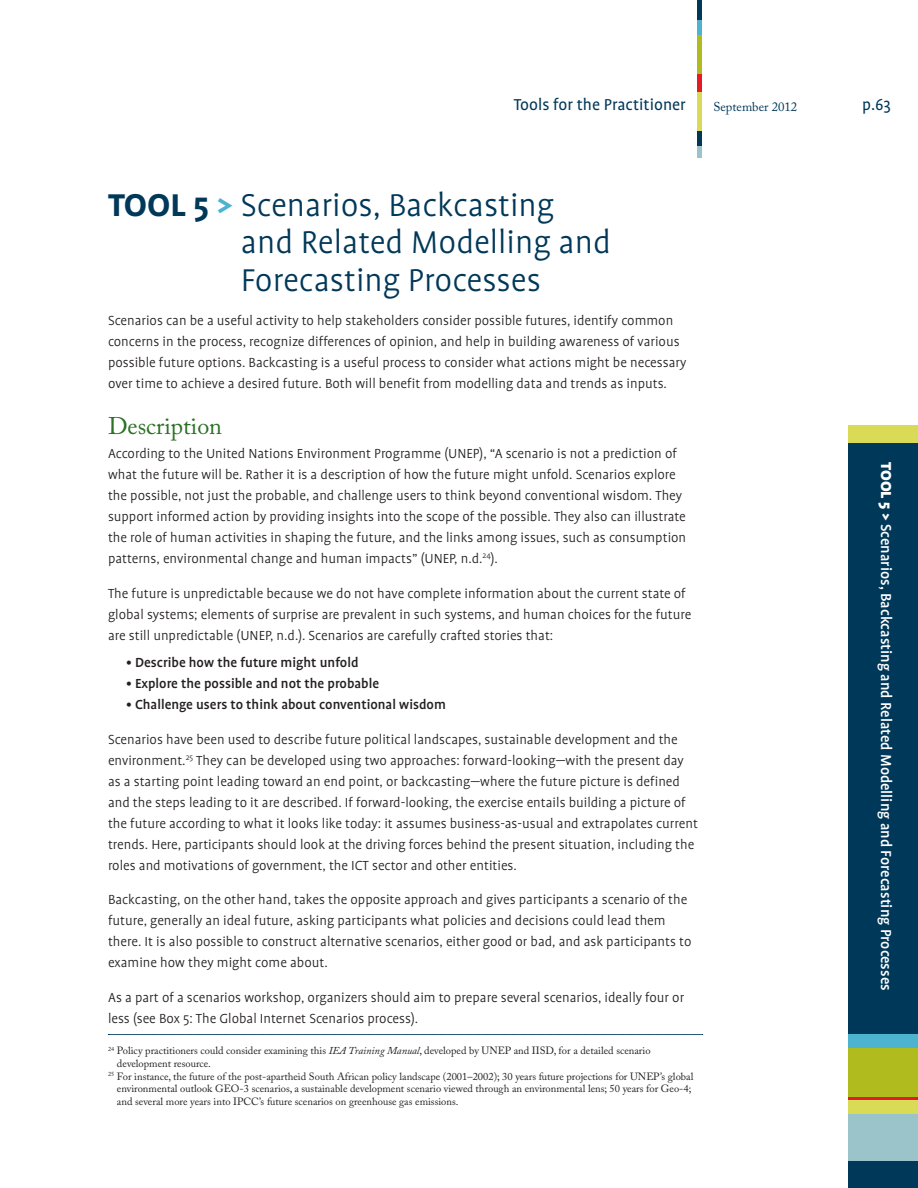
<style>
.page{position:relative;width:918px;height:1188px;background:#fff}
.page>*{position:absolute;margin:0;border:0;box-sizing:border-box;transform-origin:0 0}
.Tool_Heading{font:300 36px/37.5px "Profile";color:#003859}
.Heading_1{font:24px "Adobe Caslon Pro";color:#2b7025}
.t1{font:18px "Profile";color:#003859}
.t2{font:500 16.5px "Profile";color:#fff}
.Body_copy{font:300 15px/21px "Profile";color:#231f20}
.Body_copy_b4_bullets{font:300 15px/21px "Profile";color:#231f20}
.Bullets-ToolSection{font:500 15px "Profile";color:#231f20}
.Bullets-last-ToolSec{font:500 15px "Profile";color:#231f20}
.t3{font:12.75px "Adobe Caslon Pro";color:#003859}
.Footnote{font:10.5px/12.8px "Adobe Caslon Pro";color:#231f20}
.Footnote_w_rule{font:10.5px/12.8px "Adobe Caslon Pro";color:#231f20}
.s1{font-weight:700}
.s2{font-weight:700;color:#4db3cf}
.s3{font-style:italic}
.s4{font-weight:900}
</style>
<div class="page">
<hr style="left:698px;top:129px;width:4px;height:29px;background:#9bc4ca">
<hr style="left:698px;top:0;width:4px;height:146px;background:#003859">
<hr style="left:698px;top:20px;width:4px;height:29px;background:#4db3cf">
<hr style="left:698px;top:35px;width:4px;height:42px;background:#b0bb1d">
<hr style="left:698px;top:74px;width:4px;height:38px;background:#e51a23">
<hr style="left:698px;top:92px;width:4px;height:39px;background:#d9da55">
<div style="left:848px;top:441px;width:70px;height:747px;background:#003859"></div>
<svg style="left:848px;top:1097px;width:70px;height:4px"></svg>
<div style="left:848px;top:1101px;width:70px;height:17px;background:#d9da55"></div>
<div style="left:848px;top:426px;width:70px;height:17px;background:#d9da55"></div>
<div style="left:848px;top:1114px;width:70px;height:47px;background:#9bc4ca"></div>
<div style="left:848px;top:1035px;width:70px;height:26px;background:#4db3cf"></div>
<div style="left:848px;top:1048px;width:70px;height:49px;background:#b0bb1d"></div>
<svg style="left:108px;top:1034px;width:595px;height:1px"></svg>
<p class="t1" style="left:514px;top:95px;width:174px">Tools for the Practitioner</p>
<p class="t3" style="left:713px;top:99px;width:85px">September 2012</p>
<p class="t1" style="left:862px;top:95px;width:30px">p.63</p>
<p class="Tool_Heading" style="left:241px;top:186px;width:372px;text-indent:-133px"><span class="s1">TOOL 5</span> <span class="s2">&gt;</span> Scenarios, Backcasting and Related Modelling and<br>Forecasting Processes</p>
<p class="Body_copy" style="left:108px;top:310px;width:580px">Scenarios can be a useful activity to help stakeholders consider possible futures, identify common concerns in the process, recognize differences of opinion, and help in building awareness of various possible future options. Backcasting is a useful process to consider what actions might be necessary over time to achieve a desired future. Both will benefit from modelling data and trends as inputs.</p>
<p class="Heading_1" style="left:108px;top:412px;width:115px">Description</p>
<p class="Body_copy" style="left:108px;top:443px;width:580px">According to the United Nations Environment Programme (UNEP), “A scenario is not a prediction of what the future will be. Rather it is a description of how the future might unfold. Scenarios explore the possible, not just the probable, and challenge users to think beyond conventional wisdom. They support informed action by providing insights into the scope of the possible. They also can illustrate the role of human activities in shaping the future, and the links among issues, such as consumption patterns, environmental change and human impacts” (UNEP, n.d.<sup>24</sup>).</p>
<p class="Body_copy_b4_bullets" style="left:108px;top:583px;width:585px">The future is unpredictable because we do not have complete information about the current state of global systems; elements of surprise are prevalent in such systems, and human choices for the future are still unpredictable (UNEP, n.d.). Scenarios are carefully crafted stories that:</p>
<p class="Bullets-ToolSection" style="left:126px;top:655px;width:234px">• Describe how the future might unfold</p>
<p class="Bullets-ToolSection" style="left:126px;top:676px;width:255px">• Explore the possible and not the probable</p>
<p class="Bullets-last-ToolSec" style="left:126px;top:697px;width:321px">• Challenge users to think about conventional wisdom</p>
<p class="Body_copy" style="left:108px;top:729px;width:591px">Scenarios have been used to describe future political landscapes, sustainable development and the environment.<sup>25</sup> They can be developed using two approaches: forward-looking—with the present day as a starting point leading toward an end point, or backcasting—where the future picture is defined and the steps leading to it are described. If forward-looking, the exercise entails building a picture of the future according to what it looks like today: it assumes business-as-usual and extrapolates current trends. Here, participants should look at the driving forces behind the present situation, including the roles and motivations of government, the ICT sector and other entities.</p>
<p class="Body_copy" style="left:108px;top:889px;width:585px">Backcasting, on the other hand, takes the opposite approach and gives participants a scenario of the future, generally an ideal future, asking participants what policies and decisions could lead them there. It is also possible to construct alternative scenarios, either good or bad, and ask participants to examine how they might come about.</p>
<p class="Body_copy" style="left:108px;top:987px;width:578px">As a part of a scenarios workshop, organizers should aim to prepare several scenarios, ideally four or less (see Box 5: The Global Internet Scenarios process).</p>
<p class="Footnote_w_rule" style="left:117px;top:1044px;width:535px;text-indent:-9px"><sup>24</sup> Policy practitioners could consider examining this <span class="s3">IEA Training Manual</span>, developed by UNEP and IISD, for a detailed scenario development resource.</p>
<p class="Footnote" style="left:117px;top:1070px;width:578px;text-indent:-9px"><sup>25</sup> For instance, the future of the post-apartheid South African policy landscape (2001–2002); 30 years future projections for UNEP’s global environmental outlook GEO-3 scenarios, a sustainable development scenario viewed through an environmental lens; 50 years for Geo-4; and several more years into IPCC’s future scenarios on greenhouse gas emissions.</p>
<p class="t2" style="left:895px;top:462px;width:530px;rotate:90deg"><span class="s4">TOOL 5 &gt;</span> Scenarios, Backcasting and Related Modelling and Forecasting Processes</p>
</div>
